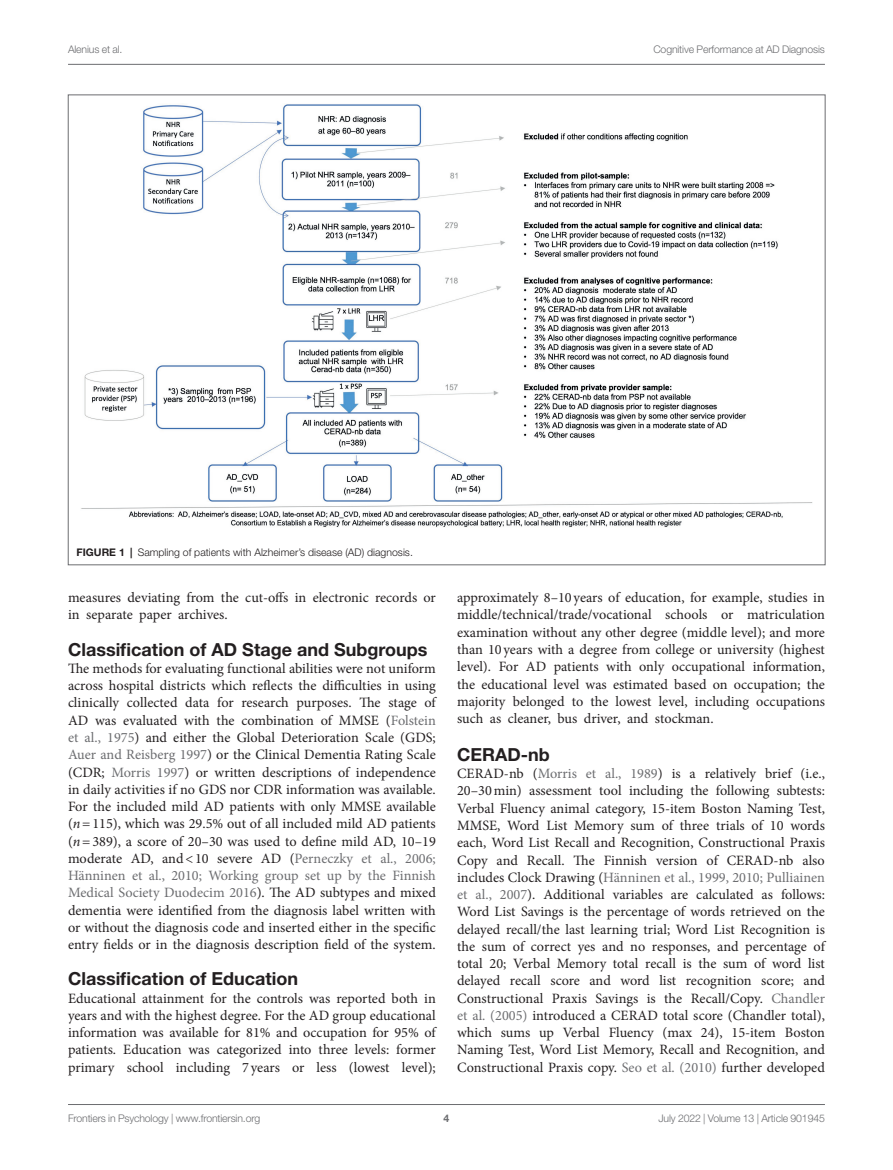
<style>
.page{position:relative;width:893px;height:1170px;background:#fff}
.page>*{position:absolute;margin:0;border:0;box-sizing:border-box;transform-origin:0 0}
.HEAD_2{font:700 18px "Helvetica Neue LT Std";color:#231f20}
.TEXT_FLUSH{font:14.25px/17.2px "Minion Pro";color:#231f20;text-align:justify}
.TEXT{font:14.25px/17.2px "Minion Pro";color:#231f20}
.t1{font:300 10.5px "Helvetica Neue LT Std";letter-spacing:-.015em;color:#6c6d70}
.FIG_LEG{font:300 10.5px "Helvetica Neue LT Std";color:#231f20}
.t2{font:700 10.5px "Helvetica Neue LT Std";color:#6c6d70}
.s1{font-weight:700}
.s2{color:#6c6d70}
.s3{font-style:italic}
</style>
<div class="page">
<hr style="left:68px;top:64px;width:757px;height:1px;background:#6c6d70">
<hr style="left:68px;top:1104px;width:757px;height:1px;background:#6c6d70">
<img style="left:81px;top:104px;width:731px;height:423px">
<p class="t1" style="left:68px;top:42px;width:56px">Alenius et al.</p>
<p class="t1" style="left:653px;top:42px;width:173px">Cognitive Performance at AD Diagnosis</p>
<p class="FIG_LEG" style="left:77px;top:546px;width:338px"><span class="s1">FIGURE 1 |</span> Sampling of patients with Alzheimer’s disease (AD) diagnosis.</p>
<p class="TEXT" style="left:68px;top:589px;width:369px">measures deviating from the cut-offs in electronic records or in separate paper archives.</p>
<p class="HEAD_2" style="left:68px;top:638px;width:361px">Classification of AD Stage and Subgroups</p>
<p class="TEXT_FLUSH" style="left:68px;top:659px;width:369px">The methods for evaluating functional abilities were not uniform across hospital districts which reflects the difficulties in using clinically collected data for research purposes. The stage of AD was evaluated with the combination of MMSE (<span class="s2">Folstein et al., 1975</span>) and either the Global Deterioration Scale (GDS; <span class="s2">Auer and Reisberg 1997</span>) or the Clinical Dementia Rating Scale (CDR; <span class="s2">Morris 1997</span>) or written descriptions of independence in daily activities if no GDS nor CDR information was available.<br>For the included mild AD patients with only MMSE available (<span class="s3">n</span>=115), which was 29.5% out of all included mild AD patients (<span class="s3">n</span>=389), a score of 20–30 was used to define mild AD, 10–19 moderate AD, and&lt;10 severe AD (<span class="s2">Perneczky et al., 2006; Hänninen et al., 2010; Working group set up by the Finnish Medical Society Duodecim 2016</span>). The AD subtypes and mixed dementia were identified from the diagnosis label written with or without the diagnosis code and inserted either in the specific entry fields or in the diagnosis description field of the system.</p>
<p class="HEAD_2" style="left:68px;top:967px;width:232px">Classification of Education</p>
<p class="TEXT_FLUSH" style="left:68px;top:989px;width:369px">Educational attainment for the controls was reported both in years and with the highest degree. For the AD group educational information was available for 81% and occupation for 95% of patients. Education was categorized into three levels: former primary school including 7 years or less (lowest level);</p>
<p class="TEXT_FLUSH" style="left:457px;top:589px;width:369px">approximately 8–10 years of education, for example, studies in middle/technical/trade/vocational schools or matriculation examination without any other degree (middle level); and more than 10 years with a degree from college or university (highest level). For AD patients with only occupational information, the educational level was estimated based on occupation; the majority belonged to the lowest level, including occupations such as cleaner, bus driver, and stockman.</p>
<p class="HEAD_2" style="left:457px;top:743px;width:94px">CERAD-nb</p>
<p class="TEXT_FLUSH" style="left:457px;top:765px;width:369px">CERAD-nb (<span class="s2">Morris et al., 1989</span>) is a relatively brief (i.e., 20–30min) assessment tool including the following subtests:<br>Verbal Fluency animal category, 15-item Boston Naming Test, MMSE, Word List Memory sum of three trials of 10 words each, Word List Recall and Recognition, Constructional Praxis Copy and Recall. The Finnish version of CERAD-nb also includes Clock Drawing (<span class="s2">Hänninen et al., 1999, 2010; Pulliainen et al., 2007</span>). Additional variables are calculated as follows:<br>Word List Savings is the percentage of words retrieved on the delayed recall/the last learning trial; Word List Recognition is the sum of correct yes and no responses, and percentage of total 20; Verbal Memory total recall is the sum of word list delayed recall score and word list recognition score; and Constructional Praxis Savings is the Recall/Copy. <span class="s2">Chandler et al. (2005)</span> introduced a CERAD total score (Chandler total), which sums up Verbal Fluency (max 24), 15-item Boston Naming Test, Word List Memory, Recall and Recognition, and Constructional Praxis copy. <span class="s2">Seo et al. (2010)</span> further developed</p>
<p class="t1" style="left:68px;top:1111px;width:194px">Frontiers in Psychology | www.frontiersin.org</p>
<p class="t2" style="left:444px;top:1111px;width:7px">4</p>
<p class="t1" style="left:658px;top:1111px;width:168px">July 2022 | Volume 13 | Article 901945</p>
</div>
